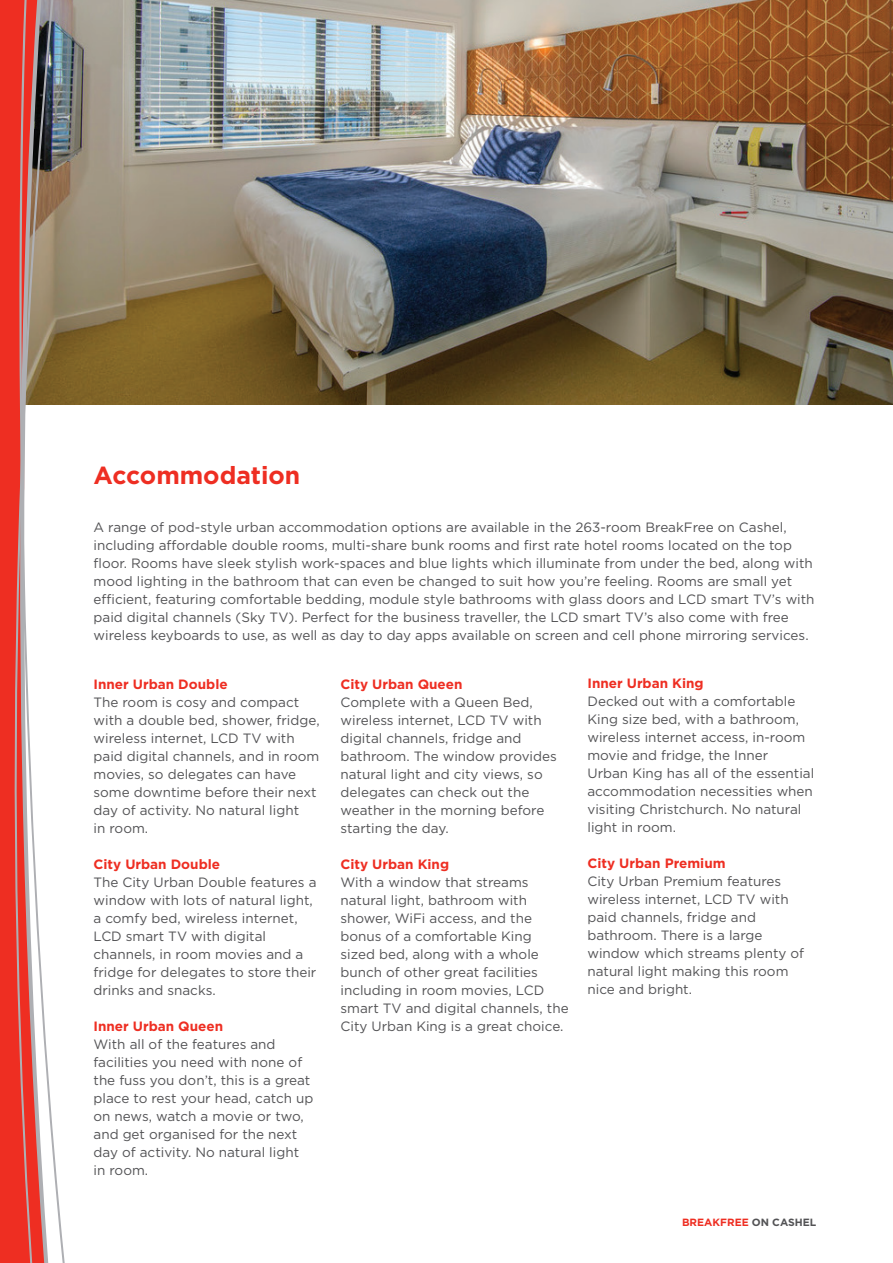
<style>
.page{position:relative;width:893px;height:1263px;background:#fff}
.page>*{position:absolute;margin:0;border:0;box-sizing:border-box;transform-origin:0 0}
.t1{font:700 24.75px "Gotham";color:#ee2e22}
.t2{font:13.5px/18px "Gotham";color:#535355}
.t3{font:700 13.5px "Gotham";color:#ee2e22}
.t4{font:700 10.5px "Gotham";color:#ee2e22}
.s1{color:#535355}
</style>
<div class="page">
<img style="left:73px;top:1px;width:820px;height:404px">
<div style="left:0;top:0;width:7px;height:1263px;background:#ee2e22"></div>
<svg style="left:7px;top:0;width:66px;height:1263px"></svg>
<svg style="left:10px;top:0;width:48px;height:1263px;fill:#ee2e22"></svg>
<svg style="left:18px;top:0;width:36px;height:1263px"></svg>
<h1 class="t1" style="left:94px;top:460px;width:208px">Accommodation</h1>
<p class="t2" style="left:94px;top:518px;width:723px">A range of pod-style urban accommodation options are available in the 263-room BreakFree on Cashel, including affordable double rooms, multi-share bunk rooms and first rate hotel rooms located on the top floor. Rooms have sleek stylish work-spaces and blue lights which illuminate from under the bed, along with mood lighting in the bathroom that can even be changed to suit how you’re feeling. Rooms are small yet efficient, featuring comfortable bedding, module style bathrooms with glass doors and LCD smart TV’s with paid digital channels (Sky TV). Perfect for the business traveller, the LCD smart TV’s also come with free wireless keyboards to use, as well as day to day apps available on screen and cell phone mirroring services.</p>
<p class="t3" style="left:94px;top:676px;width:136px">Inner Urban Double</p>
<p class="t2" style="left:94px;top:693px;width:228px">The room is cosy and compact with a double bed, shower, fridge, wireless internet, LCD TV with paid digital channels, and in room movies, so delegates can have some downtime before their next day of activity. No natural light<br>in room.</p>
<p class="t3" style="left:94px;top:856px;width:128px">City Urban Double</p>
<p class="t2" style="left:94px;top:873px;width:224px">The City Urban Double features a window with lots of natural light, a comfy bed, wireless internet,<br>LCD smart TV with digital channels, in room movies and a fridge for delegates to store their drinks and snacks.</p>
<p class="t3" style="left:94px;top:1018px;width:131px">Inner Urban Queen</p>
<p class="t2" style="left:94px;top:1035px;width:221px">With all of the features and facilities you need with none of the fuss you don’t, this is a great place to rest your head, catch up on news, watch a movie or two, and get organised for the next day of activity. No natural light in room.</p>
<p class="t3" style="left:587px;top:676px;width:118px">Inner Urban King</p>
<p class="t2" style="left:587px;top:692px;width:228px">Decked out with a comfortable<br>King size bed, with a bathroom, wireless internet access, in-room movie and fridge, the Inner<br>Urban King has all of the essential accommodation necessities when visiting Christchurch. No natural light in room.</p>
<p class="t3" style="left:587px;top:856px;width:140px">City Urban Premium</p>
<p class="t2" style="left:587px;top:872px;width:218px">City Urban Premium features wireless internet, LCD TV with paid channels, fridge and bathroom. There is a large window which streams plenty of natural light making this room nice and bright.</p>
<p class="t3" style="left:340px;top:676px;width:124px">City Urban Queen</p>
<p class="t2" style="left:340px;top:692px;width:218px">Complete with a Queen Bed, wireless internet, LCD TV with digital channels, fridge and bathroom. The window provides natural light and city views, so delegates can check out the weather in the morning before starting the day.</p>
<p class="t3" style="left:340px;top:856px;width:110px">City Urban King</p>
<p class="t2" style="left:340px;top:872px;width:230px">With a window that streams natural light, bathroom with shower, WiFi access, and the bonus of a comfortable King sized bed, along with a whole bunch of other great facilities including in room movies, LCD smart TV and digital channels, the<br>City Urban King is a great choice.</p>
<p class="t4" style="left:682px;top:1216px;width:136px">BREAKFREE <span class="s1">ON CASHEL</span></p>
</div>
